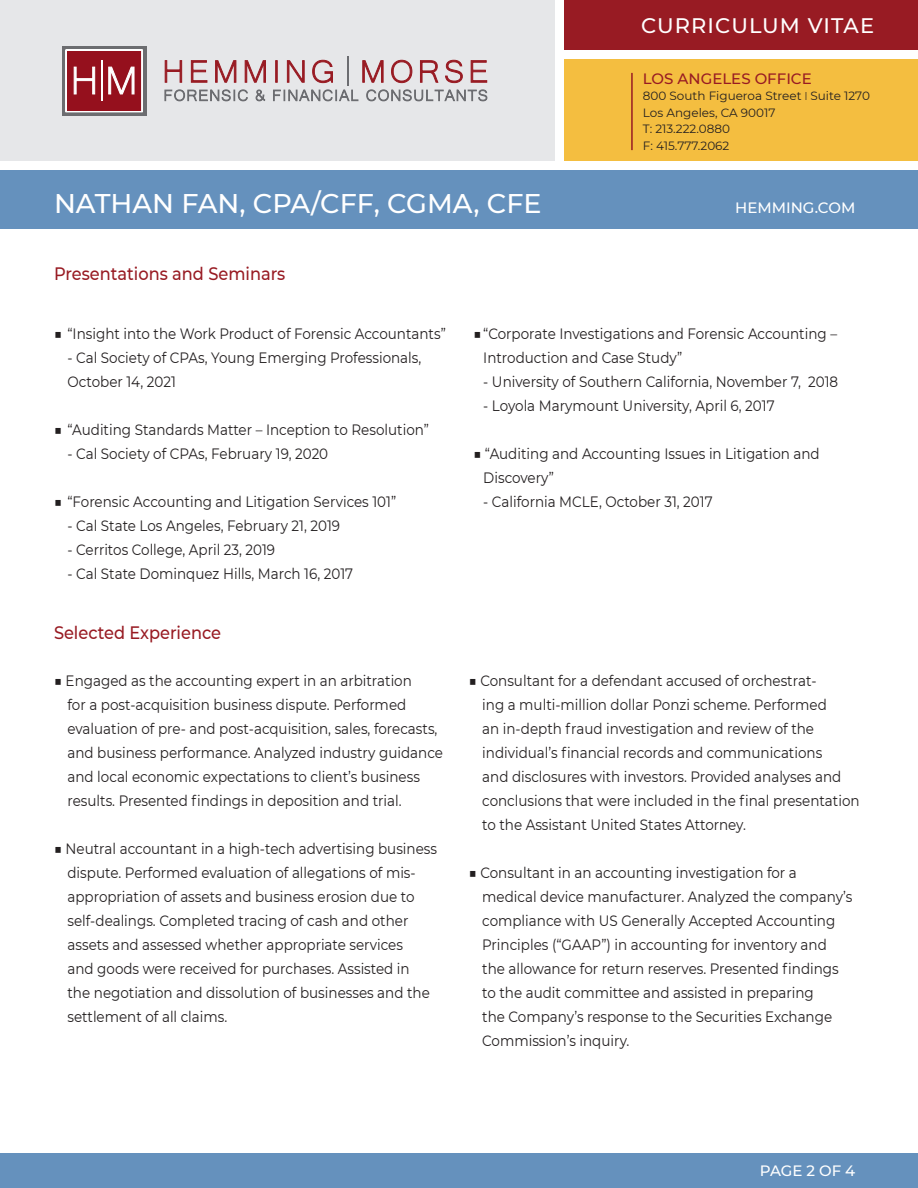
<style>
.page{position:relative;width:918px;height:1188px;background:#fff}
.page>*{position:absolute;margin:0;border:0;box-sizing:border-box;transform-origin:0 0}
.t1{font:500 27px "Montserrat";color:#fff}
.t2{font:500 21px "Montserrat";letter-spacing:.05em;color:#fff}
.t3{font:500 18px "Montserrat";color:#981b23;scale:.9 1}
.Paragraph_Style_1{font:15px/24px "Montserrat";color:#231f20;scale:.9 1}
.t4{font:500 15px "Montserrat";color:#fff}
.t5{font:500 15px "Montserrat";color:#981b23}
.t6{font:12px/16.5px "Montserrat";color:#231f20}
.s1{font-family:"Proxima Nova";font-weight:300}
.s2{font-weight:500}
</style>
<div class="page">
<div style="left:564px;top:0;width:354px;height:49px;background:#981b23"></div>
<div style="left:0;top:0;width:554px;height:160px;background:#e6e7e9"></div>
<div style="left:564px;top:59px;width:354px;height:101px;background:#f4be40"></div>
<svg style="left:165px;top:89px;width:83px;height:12px"></svg>
<svg style="left:256px;top:90px;width:9px;height:11px"></svg>
<svg style="left:273px;top:89px;width:85px;height:12px"></svg>
<svg style="left:366px;top:89px;width:121px;height:12px"></svg>
<svg style="left:164px;top:60px;width:18px;height:23px"></svg>
<svg style="left:191px;top:60px;width:17px;height:23px"></svg>
<svg style="left:215px;top:60px;width:22px;height:23px"></svg>
<svg style="left:244px;top:60px;width:22px;height:23px"></svg>
<div style="left:275px;top:60px;width:3px;height:23px;background:#981b23;border:1px solid #981b23"></div>
<svg style="left:287px;top:60px;width:18px;height:23px"></svg>
<svg style="left:312px;top:60px;width:21px;height:23px"></svg>
<hr style="left:347px;top:56px;width:1px;height:30px;background:#6c6d71">
<svg style="left:362px;top:60px;width:22px;height:23px"></svg>
<svg style="left:391px;top:60px;width:22px;height:23px"></svg>
<svg style="left:420px;top:60px;width:19px;height:23px"></svg>
<svg style="left:445px;top:59px;width:18px;height:24px"></svg>
<svg style="left:470px;top:60px;width:17px;height:23px"></svg>
<div style="left:62px;top:46px;width:85px;height:70px;background:#6c6d70"></div>
<svg style="left:65px;top:49px;width:78px;height:64px;background:#ac4650"></svg>
<div style="left:0;top:170px;width:918px;height:59px;background:#6591bd"></div>
<hr style="left:631px;top:73px;width:2px;height:77px;background:#981b23">
<div style="left:0;top:1153px;width:918px;height:35px;background:#6591bd"></div>
<h2 class="t2" style="left:641px;top:11px;width:234px">CURRICULUM VITAE</h2>
<h1 class="t1" style="left:54px;top:185px;width:489px">NATHAN FAN, CPA/CFF, CGMA, CFE</h1>
<p class="t3" style="left:54px;top:261px;width:259px">Presentations and Seminars</p>
<p class="t5" style="left:643px;top:68px;width:170px">LOS ANGELES OFFICE</p>
<p class="t6" style="left:643px;top:88px;width:229px">800 South Figueroa Street <span class="s1">ӏ</span> Suite 1270<br>Los Angeles, CA 90017<br>T: 213.222.0880<br>F: 415.777.2062</p>
<p class="t4" style="left:735px;top:197px;width:122px">HEMMING.COM</p>
<p class="Paragraph_Style_1" style="left:54px;top:321px;width:437px">■ “Insight into the Work Product of Forensic Accountants”</p>
<p class="Paragraph_Style_1" style="left:68px;top:345px;width:395px">- Cal Society of CPAs, Young Emerging Professionals,<br>October 14, 2021</p>
<p class="Paragraph_Style_1" style="left:54px;top:417px;width:418px">■ “Auditing Standards Matter – Inception to Resolution”</p>
<p class="Paragraph_Style_1" style="left:68px;top:441px;width:291px">- Cal Society of CPAs, February 19, 2020</p>
<p class="Paragraph_Style_1" style="left:54px;top:489px;width:382px">■ “Forensic Accounting and Litigation Services 101”</p>
<p class="Paragraph_Style_1" style="left:68px;top:513px;width:304px">- Cal State Los Angeles, February 21, 2019</p>
<p class="Paragraph_Style_1" style="left:68px;top:537px;width:232px">- Cerritos College, April 23, 2019</p>
<p class="Paragraph_Style_1" style="left:68px;top:561px;width:319px">- Cal State Dominquez Hills, March 16, 2017</p>
<p class="t3" style="left:54px;top:620px;width:187px">Selected Experience</p>
<p class="Paragraph_Style_1" style="left:68px;top:668px;width:419px;text-indent:-14px"><span class="s2">■</span> Engaged as the accounting expert in an arbitration<br>for a post-acquisition business dispute. Performed evaluation of pre- and post-acquisition, sales, forecasts, and business performance. Analyzed industry guidance and local economic expectations to client’s business results. Presented findings in deposition and trial.</p>
<p class="Paragraph_Style_1" style="left:68px;top:836px;width:412px;text-indent:-14px"><span class="s2">■</span> Neutral accountant in a high-tech advertising business dispute. Performed evaluation of allegations of mis&shy;appropriation of assets and business erosion due to self-dealings. Completed tracing of cash and other assets and assessed whether appropriate services<br>and goods were received for purchases. Assisted in<br>the negotiation and dissolution of businesses and the settlement of all claims.</p>
<p class="Paragraph_Style_1" style="left:483px;top:321px;width:395px;text-indent:-10px">■ “Corporate Investigations and Forensic Accounting –<br>Introduction and Case Study”</p>
<p class="Paragraph_Style_1" style="left:483px;top:369px;width:396px">- University of Southern California, November 7, 2018</p>
<p class="Paragraph_Style_1" style="left:483px;top:393px;width:325px">- Loyola Marymount University, April 6, 2017</p>
<p class="Paragraph_Style_1" style="left:483px;top:441px;width:375px;text-indent:-10px">■ “Auditing and Accounting Issues in Litigation and<br>Discovery”</p>
<p class="Paragraph_Style_1" style="left:483px;top:489px;width:256px">- California MCLE, October 31, 2017</p>
<p class="Paragraph_Style_1" style="left:482px;top:668px;width:421px;text-indent:-14px"><span class="s2">■</span> Consultant for a defendant accused of orchestrat-<br>ing a multi-million dollar Ponzi scheme. Performed<br>an in-depth fraud investigation and review of the individual’s financial records and communications<br>and disclosures with investors. Provided analyses and conclusions that were included in the final presentation to the Assistant United States Attorney.</p>
<p class="Paragraph_Style_1" style="left:482px;top:860px;width:413px;text-indent:-14px"><span class="s2">■</span> Consultant in an accounting investigation for a medical device manufacturer. Analyzed the company’s compliance with US Generally Accepted Accounting Principles (“GAAP”) in accounting for inventory and the allowance for return reserves. Presented findings to the audit committee and assisted in preparing<br>the Company’s response to the Securities Exchange Commission’s inquiry.</p>
<p class="t4" style="left:760px;top:1160px;width:97px">PAGE 2 OF 4</p>
</div>
